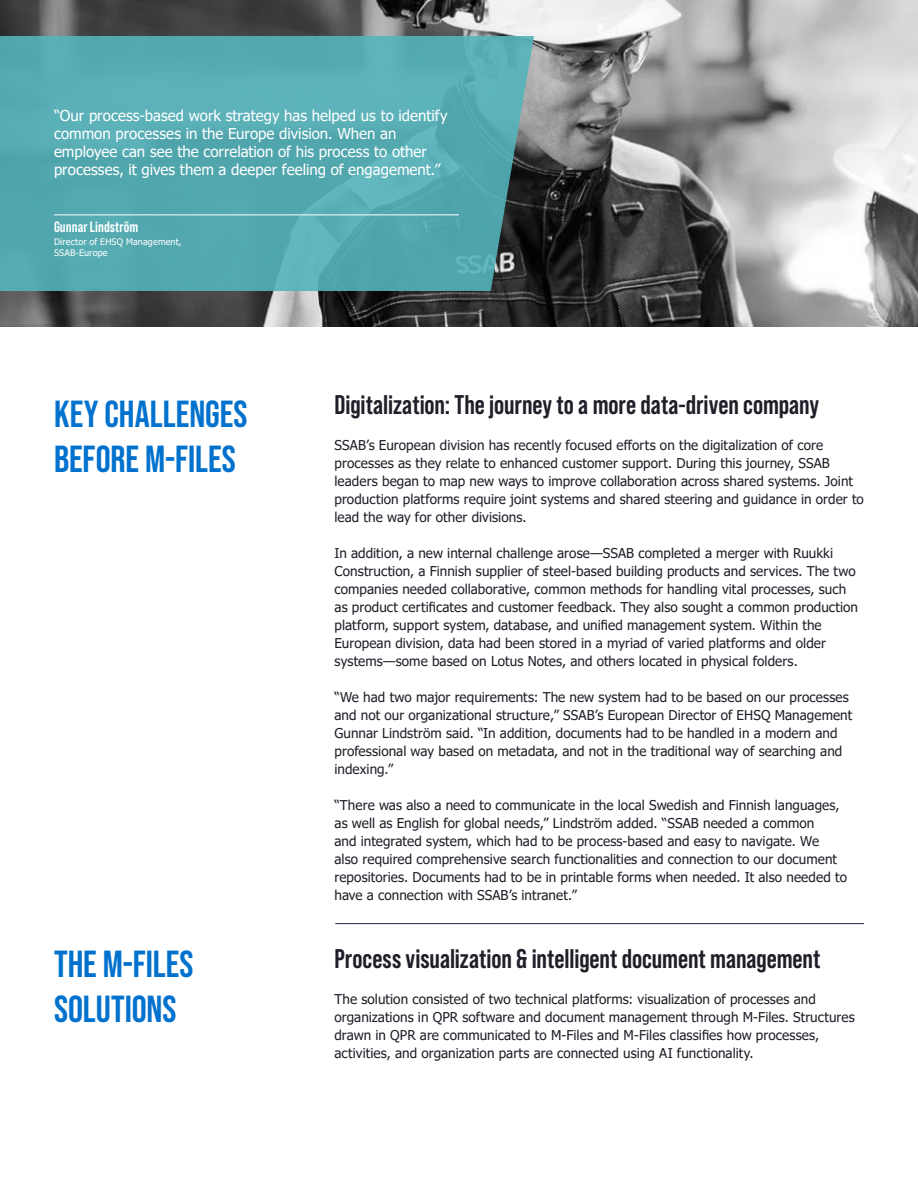
<style>
.page{position:relative;width:918px;height:1188px;background:#fff}
.page>*{position:absolute;margin:0;border:0;box-sizing:border-box;transform-origin:0 0}
.t1{font:37.5px/45px "Bebas Neue";letter-spacing:.005em;color:#0072ce}
.t2{font:700 27px "Bebas Neue Pro";letter-spacing:-.005em;color:#1f1f29}
.t3{font:15px/18px "Tahoma";color:#fff}
.t4{font:700 15px "Bebas Neue Pro";letter-spacing:.01em;color:#fff}
.t5{font:13.5px/18px "Tahoma";letter-spacing:.005em;color:#1f1f29}
.t6{font:9px/10.8px "Tahoma";letter-spacing:.02em;color:#fff}
</style>
<div class="page">
<img style="left:0;top:0;width:918px;height:327px">
<hr style="left:335px;top:923px;width:529px;height:1px;background:#1c234a">
<svg style="left:0;top:36px;width:534px;height:255px;background:#54a6ad"></svg>
<hr style="left:54px;top:214px;width:405px;height:1px;background:#fff">
<p class="t3" style="left:54px;top:108px;width:395px">“Our process-based work strategy has helped us to identify common processes in the Europe division. When an employee can see the correlation of his process to other processes, it gives them a deeper feeling of engagement.”</p>
<p class="t4" style="left:54px;top:219px;width:86px">Gunnar Lindström</p>
<p class="t6" style="left:54px;top:237px;width:129px">Director of EHSQ Management,<br>SSAB-Europe</p>
<h1 class="t1" style="left:54px;top:391px;width:195px">KEY CHALLENGES<br>BEFORE M-FILES</h1>
<h1 class="t1" style="left:54px;top:941px;width:141px">THE M-FILES<br>SOLUTIONS</h1>
<h2 class="t2" style="left:334px;top:389px;width:486px">Digitalization: The journey to a more data-driven company</h2>
<p class="t5" style="left:334px;top:437px;width:531px">SSAB’s European division has recently focused efforts on the digitalization of core processes as they relate to enhanced customer support. During this journey, SSAB leaders began to map new ways to improve collaboration across shared systems. Joint production platforms require joint systems and shared steering and guidance in order to lead the way for other divisions.</p>
<p class="t5" style="left:334px;top:545px;width:525px">In addition, a new internal challenge arose—SSAB completed a merger with Ruukki Construction, a Finnish supplier of steel-based building products and services. The two companies needed collaborative, common methods for handling vital processes, such as product certificates and customer feedback. They also sought a common production platform, support system, database, and unified management system. Within the European division, data had been stored in a myriad of varied platforms and older systems—some based on Lotus Notes, and others located in physical folders.</p>
<p class="t5" style="left:334px;top:689px;width:519px">“We had two major requirements: The new system had to be based on our processes and not our organizational structure,” SSAB’s European Director of EHSQ Management Gunnar Lindström said. “In addition, documents had to be handled in a modern and professional way based on metadata, and not in the traditional way of searching and indexing.”</p>
<p class="t5" style="left:334px;top:797px;width:514px">“There was also a need to communicate in the local Swedish and Finnish languages, as well as English for global needs,” Lindström added. “SSAB needed a common<br>and integrated system, which had to be process-based and easy to navigate. We<br>also required comprehensive search functionalities and connection to our document repositories. Documents had to be in printable forms when needed. It also needed to have a connection with SSAB’s intranet.”</p>
<h2 class="t2" style="left:334px;top:944px;width:488px">Process visualization &amp; intelligent document management</h2>
<p class="t5" style="left:334px;top:991px;width:522px">The solution consisted of two technical platforms: visualization of processes and organizations in QPR software and document management through M-Files. Structures drawn in QPR are communicated to M-Files and M-Files classifies how processes, activities, and organization parts are connected using AI functionality.</p>
</div>
